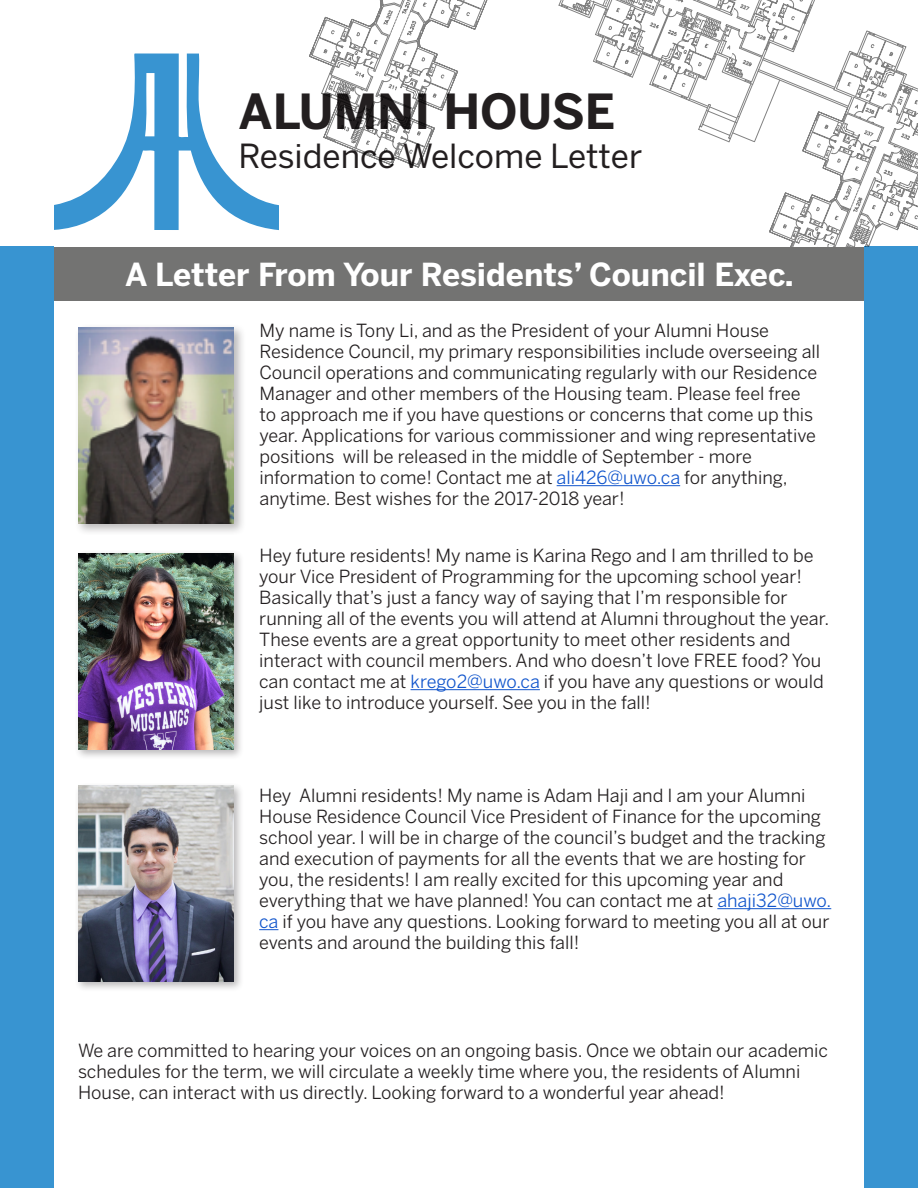
<style>
.page{position:relative;width:918px;height:1188px;background:#fff}
.page>*{position:absolute;margin:0;border:0;box-sizing:border-box;transform-origin:0 0}
.t1{font:700 48px "Benton Sans";color:#231f20}
.t2{font:33px "Benton Sans";color:#231f20}
.t3{font:700 31.5px "Benton Sans";color:#fff}
.t4{font:18px/21px "Benton Sans";color:#231f20}
.s1{color:#15c}
</style>
<div class="page">
<div style="left:75px;top:550px;width:170px;height:210px;background:#231f20;opacity:.31"></div>
<img style="left:78px;top:553px;width:156px;height:196px">
<hr style="left:557px;top:485px;width:123px;height:1px;background:#15c">
<hr style="left:411px;top:689px;width:129px;height:1px;background:#15c">
<hr style="left:717px;top:908px;width:114px;height:1px;background:#15c">
<svg style="left:259px;top:929px;width:19px;height:1px"></svg>
<div style="left:0;top:247px;width:54px;height:941px;background:#3894d1"></div>
<div style="left:54px;top:247px;width:810px;height:54px;background:#737372"></div>
<div style="left:864px;top:247px;width:54px;height:941px;background:#3894d1"></div>
<svg style="left:54px;top:53px;width:225px;height:177px"></svg>
<svg style="left:332px;top:0;width:586px;height:247px"></svg>
<svg style="left:576px;top:0;width:259px;height:247px"></svg>
<div style="left:74px;top:323px;width:172px;height:214px;background:#231f20;opacity:.31"></div>
<img style="left:78px;top:327px;width:156px;height:197px">
<div style="left:75px;top:782px;width:170px;height:210px;background:#231f20;opacity:.31"></div>
<img style="left:78px;top:785px;width:156px;height:196px">
<p class="t1" style="left:238px;top:83px;width:378px">ALUMNI HOUSE</p>
<p class="t2" style="left:238px;top:137px;width:405px">Residence Welcome Letter</p>
<p class="t3" style="left:125px;top:256px;width:670px">A Letter From Your Residents’ Council Exec.</p>
<p class="t4" style="left:260px;top:320px;width:562px">My name is Tony Li, and as the President of your Alumni House Residence Council, my primary responsibilities include overseeing all Council operations and communicating regularly with our Residence Manager and other members of the Housing team. Please feel free to approach me if you have questions or concerns that come up this year. Applications for various commissioner and wing representative positions will be released in the middle of September - more information to come! Contact me at <span class="s1">ali426@uwo.ca</span> for anything, anytime. Best wishes for the 2017-2018 year!</p>
<p class="t4" style="left:259px;top:545px;width:572px">Hey future residents! My name is Karina Rego and I am thrilled to be your Vice President of Programming for the upcoming school year!<br>Basically that’s just a fancy way of saying that I’m responsible for running all of the events you will attend at Alumni throughout the year.<br>These events are a great opportunity to meet other residents and interact with council members. And who doesn’t love FREE food? You can contact me at <span class="s1">krego2@uwo.ca</span> if you have any questions or would just like to introduce yourself. See you in the fall!</p>
<p class="t4" style="left:259px;top:785px;width:574px">Hey Alumni residents! My name is Adam Haji and I am your Alumni House Residence Council Vice President of Finance for the upcoming school year. I will be in charge of the council’s budget and the tracking and execution of payments for all the events that we are hosting for you, the residents! I am really excited for this upcoming year and everything that we have planned! You can contact me at <span class="s1">ahaji32@uwo. ca</span> if you have any questions. Looking forward to meeting you all at our events and around the building this fall!</p>
<p class="t4" style="left:78px;top:1040px;width:752px">We are committed to hearing your voices on an ongoing basis. Once we obtain our academic schedules for the term, we will circulate a weekly time where you, the residents of Alumni<br>House, can interact with us directly. Looking forward to a wonderful year ahead!</p>
</div>
